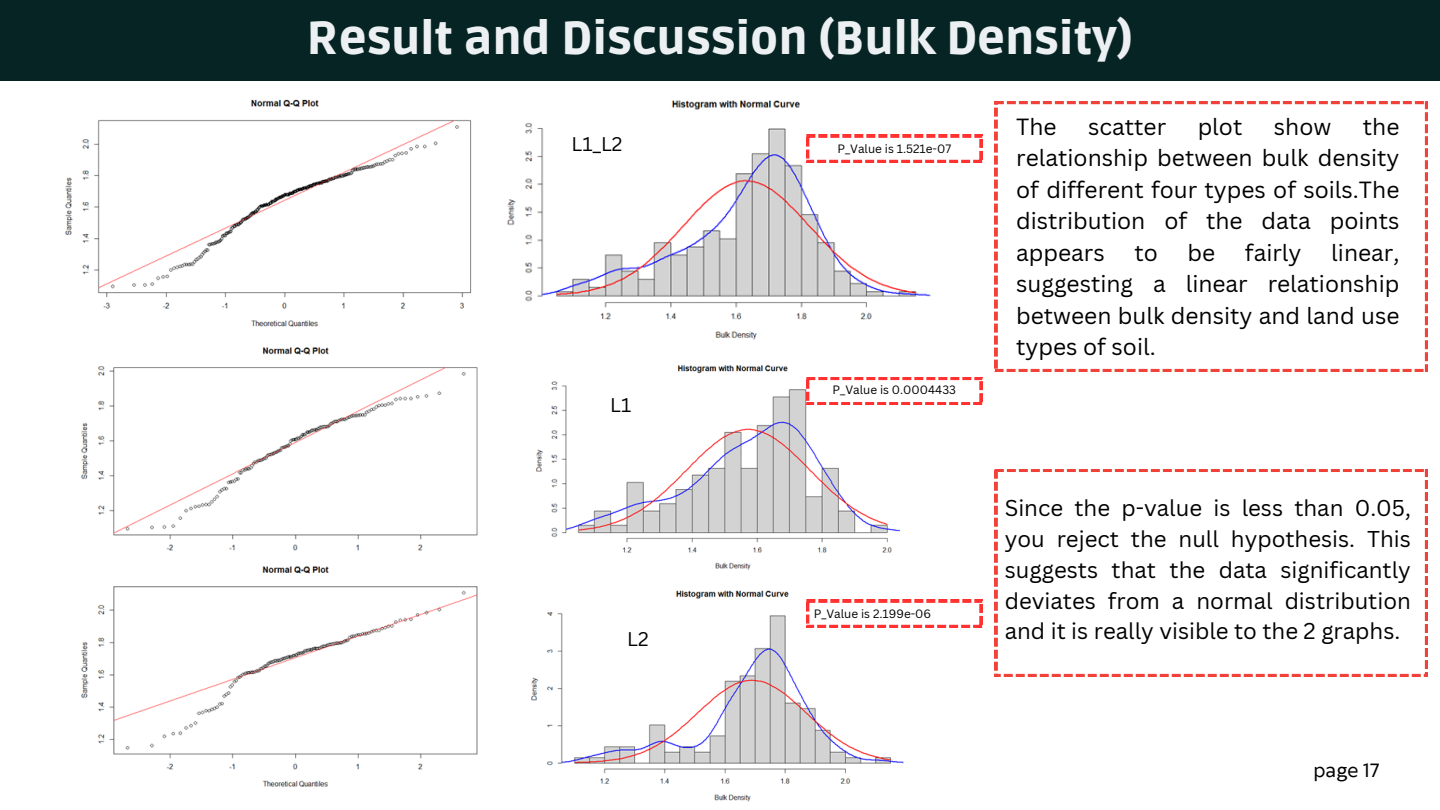
<style>
.page{position:relative;width:1440px;height:810px;background:#fff}
.page>*{position:absolute;margin:0;border:0;box-sizing:border-box;transform-origin:0 0}
.t1{font:900 46px "Ruda";color:#edf0f2}
.t2{font:22.8px/31.5px "Canva Sans";color:#000;text-align:justify}
.t3{font:22.3px/30.8px "Canva Sans";color:#000;text-align:justify}
.t4{font:19.3px "Canva Sans";color:#000}
.t5{font:18px "Klein Text";color:#000}
.t6{font:11.8px "Canva Sans";color:#000}
</style>
<div class="page">
<div style="left:0;top:0;width:1440px;height:81px;background:#062424"></div>
<img style="left:65px;top:99px;width:407px;height:228px">
<img style="left:81px;top:347px;width:397px;height:204px">
<img style="left:81px;top:566px;width:397px;height:221px">
<img style="left:507px;top:100px;width:441px;height:240px">
<img style="left:536px;top:365px;width:364px;height:205px">
<img style="left:531px;top:590px;width:389px;height:212px">
<svg style="left:806px;top:600px;width:176px;height:28px"></svg>
<svg style="left:806px;top:135px;width:176px;height:28px"></svg>
<svg style="left:806px;top:377px;width:176px;height:28px"></svg>
<svg style="left:995px;top:101px;width:433px;height:271px"></svg>
<svg style="left:995px;top:469px;width:433px;height:208px"></svg>
<p class="t1" style="left:307px;top:12px;width:828px">Result and Discussion (Bulk Density)</p>
<h2 class="t4" style="left:572px;top:131px;width:52px">L1_L2</h2>
<h4 class="t4" style="left:610px;top:391px;width:23px">L1</h4>
<h2 class="t4" style="left:627px;top:626px;width:23px">L2</h2>
<p class="t6" style="left:837px;top:141px;width:115px">P_Value is 1.521e-07</p>
<h3 class="t6" style="left:833px;top:381px;width:125px">P_Value is 0.0004433</h3>
<p class="t6" style="left:814px;top:606px;width:119px">P_Value is 2.199e-06</p>
<p class="t2" style="left:1016px;top:110px;width:42px">The</p>
<p class="t2" style="left:1088px;top:110px;width:79px">scatter</p>
<p class="t2" style="left:1198px;top:110px;width:46px">plot</p>
<p class="t2" style="left:1274px;top:110px;width:59px">show</p>
<p class="t2" style="left:1016px;top:110px;width:385px;text-indent:347px">the relationship between bulk density of different four types of soils.The distribution of the data points appears</p>
<p class="t2" style="left:1134px;top:236px;width:25px">to</p>
<p class="t2" style="left:1188px;top:236px;width:29px">be</p>
<p class="t2" style="left:1245px;top:236px;width:58px">fairly</p>
<p class="t2" style="left:1016px;top:236px;width:385px;text-indent:315px">linear, suggesting a linear relationship between bulk density and land use types of soil.</p>
<h3 class="t3" style="left:1005px;top:492px;width:408px">Since the p-value is less than 0.05, you reject the null hypothesis. This suggests that the data significantly deviates from a normal distribution and it is really visible to the 2 graphs.</h3>
<p class="t5" style="left:1314px;top:761px;width:68px">page 17</p>
</div>
